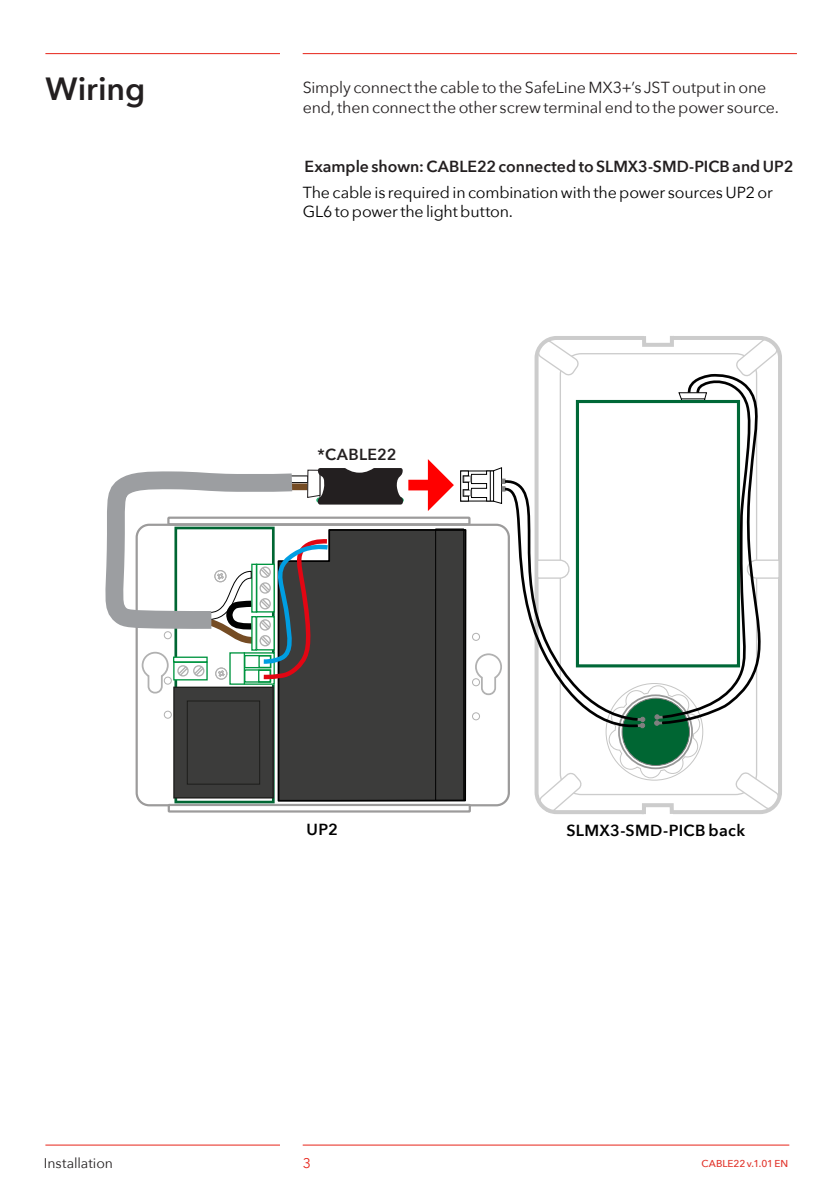
<style>
.page{position:relative;width:840px;height:1191px;background:#fff}
.page>*{position:absolute;margin:0;border:0;box-sizing:border-box;transform-origin:0 0}
.t1{font:600 32px "Avenir Next";color:#231f20}
.t2{font:16px/20px "Avenir Next";letter-spacing:-.01em;color:#231f20}
.t3{font:16px/19.2px "Avenir Next";letter-spacing:-.01em;color:#000}
.t4{font:600 16px "Avenir Next";color:#231f20}
.t5{font:600 16px "Avenir Next";letter-spacing:.02em;color:#000}
.t6{font:600 16px "Avenir Next";letter-spacing:.02em;color:#231f20}
.t7{font:14px "Avenir Next";letter-spacing:-.005em;color:#231f20}
.t8{font:14px "Avenir Next";color:#e72419}
.t9{font:500 10px "Avenir Next";color:#e13229}
</style>
<div class="page">
<hr style="left:302px;top:1144px;width:486px;height:1px;background:#e72419">
<hr style="left:45px;top:1144px;width:235px;height:1px;background:#e72419">
<hr style="left:302px;top:53px;width:494px;height:1px;background:#e72419">
<hr style="left:45px;top:53px;width:235px;height:1px;background:#e72419">
<div style="left:408px;top:480px;width:23px;height:10px;background:#f00"></div>
<svg style="left:427px;top:459px;width:26px;height:52px"></svg>
<div style="left:277px;top:529px;width:182px;height:273px;background:#3c3c3b"></div>
<div style="left:435px;top:528px;width:29px;height:273px;border:1px solid #000"></div>
<div style="left:174px;top:687px;width:99px;height:111px;background:#3c3c3b"></div>
<div style="left:173px;top:686px;width:100px;height:112px;border:1px solid #1d1d1b"></div>
<div style="left:187px;top:700px;width:73px;height:84px;border:1px solid #1d1d1b"></div>
<div style="left:164px;top:710px;width:8px;height:8px;border:1px solid #b1b1b1;border-radius:50%"></div>
<div style="left:167px;top:804px;width:303px;height:8px;border:2px solid #9c9b9b"></div>
<div style="left:167px;top:516px;width:303px;height:9px;border:2px solid #9c9b9b"></div>
<svg style="left:459px;top:336px;width:321px;height:479px"></svg>
<svg style="left:105px;top:468px;width:300px;height:226px"></svg>
<h1 class="t1" style="left:45px;top:61px;width:101px">Wiring</h1>
<p class="t2" style="left:302px;top:76px;width:477px">Simply connect the cable to the SafeLine MX3+’s JST output in one end, then connect the other screw terminal end to the power source.</p>
<p class="t4" style="left:304px;top:153px;width:490px">Example shown: CABLE22 connected to SLMX3-SMD-PICB and UP2</p>
<p class="t3" style="left:302px;top:182px;width:471px">The cable is required in combination with the power sources UP2 or<br>GL6 to power the light button.</p>
<p class="t6" style="left:317px;top:440px;width:80px">*CABLE22</p>
<p class="t5" style="left:306px;top:815px;width:33px">UP2</p>
<p class="t5" style="left:566px;top:816px;width:180px">SLMX3-SMD-PICB back</p>
<p class="t7" style="left:44px;top:1151px;width:70px">Installation</p>
<p class="t9" style="left:701px;top:1154px;width:88px">CABLE22 v.1.01 EN</p>
<p class="t8" style="left:302px;top:1151px;width:10px">3</p>
</div>
